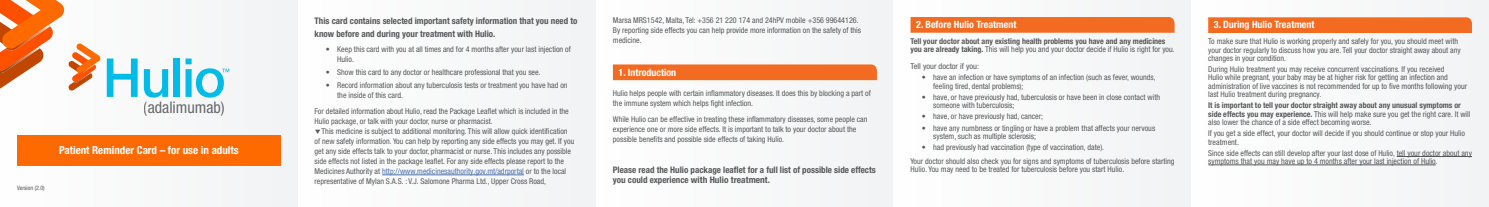
<style>
.page{position:relative;width:1489px;height:207px;background:#fff}
.page>*{position:absolute;margin:0;border:0;box-sizing:border-box;transform-origin:0 0}
.t1{font:condensed 16px "Helvetica Neue LT Pro";color:#57585a}
.t2{font:700 condensed 11px "Helvetica Neue LT Pro";color:#fff}
.SUB_HEAD{font:700 condensed 10px "Helvetica Neue LT Pro";color:#fff}
.List_Paragraph{font:700 condensed 9px/13px "Helvetica Neue LT Pro";color:#57585a}
.List_Paragraph-2{font:condensed 8px/10px "Helvetica Neue LT Pro";color:#57585a}
.List_Paragraph-3{font:700 condensed 8px/8.3px "Helvetica Neue LT Pro";color:#57585a}
.List_Paragraph-4{font:condensed 8px "Helvetica Neue LT Pro";color:#57585a;scale:1.05 1}
.t3{font:condensed 6px "Helvetica Neue LT Pro";color:#57585a}
.s1{color:#4d72ac}
.s2{font-weight:400}
</style>
<div class="page">
<div style="left:298px;top:0;width:297px;height:207px;background:#f2f3f4"></div>
<div style="left:893px;top:0;width:298px;height:207px;background:#f2f3f4"></div>
<div style="left:1191px;top:0;width:297px;height:207px;background:#f2f3f4"></div>
<div style="left:595px;top:0;width:298px;height:207px;background:#f2f3f4"></div>
<hr style="left:382px;top:174px;width:142px;height:1px;background:#4d72ac">
<div style="left:613px;top:64px;width:263px;height:16px;background:#f36a21"></div>
<div style="left:910px;top:17px;width:264px;height:16px;background:#f36a21"></div>
<div style="left:1208px;top:17px;width:263px;height:16px;background:#f36a21"></div>
<hr style="left:1396px;top:156px;width:75px;height:1px;background:#57585a">
<hr style="left:1208px;top:164px;width:227px;height:1px;background:#57585a">
<div style="left:0;top:0;width:298px;height:207px;background:#f2f3f4"></div>
<svg style="left:107px;top:58px;width:31px;height:39px"></svg>
<svg style="left:144px;top:69px;width:24px;height:28px"></svg>
<div style="left:174px;top:58px;width:6px;height:39px;background:#02bce8"></div>
<svg style="left:185px;top:58px;width:44px;height:39px"></svg>
<div style="left:17px;top:135px;width:264px;height:30px;background:#ff6a00"></div>
<svg style="left:0;top:0;width:100px;height:94px"></svg>
<p class="t3" style="left:17px;top:184px;width:29px">Version (2.0)</p>
<h1 class="t1" style="left:144px;top:98px;width:82px">(adalimumab)</h1>
<p class="t2" style="left:59px;top:143px;width:181px">Patient Reminder Card – for use in adults</p>
<p class="List_Paragraph" style="left:314px;top:14px;width:264px">This card contains selected important safety information that you need to know before and during your treatment with Hulio.</p>
<p class="List_Paragraph-2" style="left:337px;top:44px;width:235px;text-indent:-11px">• Keep this card with you at all times and for 4 months after your last injection of<br>Hulio.</p>
<p class="List_Paragraph-2" style="left:326px;top:67px;width:216px">• Show this card to any doctor or healthcare professional that you see.</p>
<p class="List_Paragraph-2" style="left:337px;top:80px;width:232px;text-indent:-11px">• Record information about any tuberculosis tests or treatment you have had on the inside of this card.</p>
<p class="List_Paragraph-2" style="left:314px;top:106px;width:256px">For detailed information about Hulio, read the Package Leaflet which is included in the<br>Hulio package, or talk with your doctor, nurse or pharmacist.</p>
<p class="List_Paragraph-2" style="left:314px;top:126px;width:261px">▼This medicine is subject to additional monitoring. This will allow quick identification of new safety information. You can help by reporting any side effects you may get. If you get any side effects talk to your doctor, pharmacist or nurse. This includes any possible side effects not listed in the package leaflet. For any side effects please report to the Medicines Authority at <span class="s1">http://www.medicinesauthority.gov.mt/adrportal</span> or to the local representative of Mylan S.A.S. : V.J. Salomone Pharma Ltd., Upper Cross Road,</p>
<p class="List_Paragraph-2" style="left:613px;top:15px;width:250px">Marsa MRS1542, Malta, Tel: +356 21 220 174 and 24hPV mobile +356 99644126.<br>By reporting side effects you can help provide more information on the safety of this medicine.</p>
<p class="SUB_HEAD" style="left:618px;top:66px;width:59px">1. Introduction</p>
<p class="List_Paragraph-2" style="left:613px;top:88px;width:259px">Hulio helps people with certain inflammatory diseases. It does this by blocking a part of the immune system which helps fight infection.</p>
<p class="List_Paragraph-2" style="left:613px;top:113px;width:256px">While Hulio can be effective in treating these inflammatory diseases, some people can experience one or more side effects. It is important to talk to your doctor about the possible benefits and possible side effects of taking Hulio.</p>
<p class="List_Paragraph" style="left:613px;top:164px;width:264px;line-height:10px">Please read the Hulio package leaflet for a full list of possible side effects you could experience with Hulio treatment.</p>
<p class="SUB_HEAD" style="left:916px;top:19px;width:102px">2. Before Hulio Treatment</p>
<p class="List_Paragraph-3" style="left:910px;top:37px;width:266px">Tell your doctor about any existing health problems you have and any medicines you are already taking. <span class="s2">This will help you and your doctor decide if Hulio is right for you.</span></p>
<p class="List_Paragraph-4" style="left:910px;top:61px;width:67px">Tell your doctor if you:</p>
<p class="List_Paragraph-2" style="left:933px;top:73px;width:224px;line-height:8.3px;text-indent:-11px">• have an infection or have symptoms of an infection (such as fever, wounds, feeling tired, dental problems);</p>
<p class="List_Paragraph-2" style="left:933px;top:93px;width:228px;line-height:8.3px;text-indent:-11px">• have, or have previously had, tuberculosis or have been in close contact with someone with tuberculosis;</p>
<p class="List_Paragraph-2" style="left:921px;top:111px;width:123px">• have, or have previously had, cancer;</p>
<p class="List_Paragraph-2" style="left:933px;top:123px;width:223px;line-height:8.3px;text-indent:-11px">• have any numbness or tingling or have a problem that affects your nervous system, such as multiple sclerosis;</p>
<p class="List_Paragraph-2" style="left:921px;top:142px;width:184px">• had previously had vaccination (type of vaccination, date).</p>
<p class="List_Paragraph-2" style="left:910px;top:157px;width:265px;line-height:8.3px">Your doctor should also check you for signs and symptoms of tuberculosis before starting<br>Hulio. You may need to be treated for tuberculosis before you start Hulio.</p>
<p class="SUB_HEAD" style="left:1213px;top:19px;width:102px">3. During Hulio Treatment</p>
<p class="List_Paragraph-2" style="left:1208px;top:37px;width:254px;line-height:8.3px">To make sure that Hulio is working properly and safely for you, you should meet with your doctor regularly to discuss how you are. Tell your doctor straight away about any changes in your condition.</p>
<p class="List_Paragraph-2" style="left:1208px;top:65px;width:260px;line-height:8.3px">During Hulio treatment you may receive concurrent vaccinations. If you received<br>Hulio while pregnant, your baby may be at higher risk for getting an infection and administration of live vaccines is not recommended for up to five months following your last Hulio treatment during pregnancy.</p>
<p class="List_Paragraph-3" style="left:1208px;top:101px;width:264px">It is important to tell your doctor straight away about any unusual symptoms or side effects you may experience. <span class="s2">This will help make sure you get the right care. It will also lower the chance of a side effect becoming worse.</span></p>
<p class="List_Paragraph-2" style="left:1208px;top:129px;width:258px;line-height:8.3px">If you get a side effect, your doctor will decide if you should continue or stop your Hulio treatment.</p>
<p class="List_Paragraph-2" style="left:1208px;top:148px;width:265px;line-height:8.3px">Since side effects can still develop after your last dose of Hulio, tell your doctor about any symptoms that you may have up to 4 months after your last injection of Hulio.</p>
</div>
